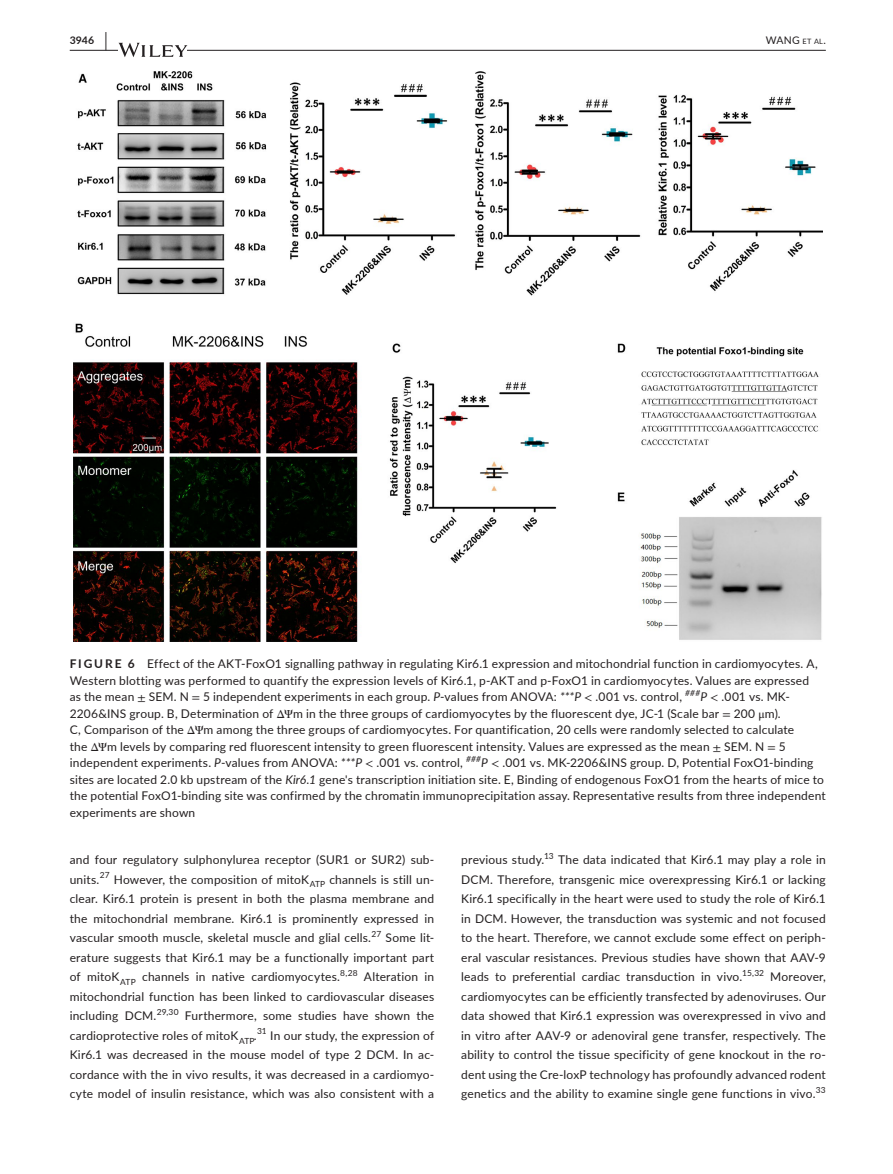
<style>
.page{position:relative;width:893px;height:1174px;background:#fff}
.page>*{position:absolute;margin:0;border:0;box-sizing:border-box;transform-origin:0 0}
.t1{font:12px/19.5px "Lato";letter-spacing:.015em;color:#231f20;text-align:justify}
.t2{font:10.5px "Lato";color:#231f20}
.t3{font:700 10.5px "Lato";color:#231f20}
.s1{font-size:19.5px}
.s2{font-size:7.35px}
.s3{font-weight:700}
.s4{font-family:"STIX"}
.s5{font-style:italic}
</style>
<div class="page">
<hr style="left:70px;top:50px;width:756px;height:1px;background:#231f20">
<svg style="left:119px;top:43px;width:68px;height:14px"></svg>
<img style="left:74px;top:72px;width:748px;height:569px">
<p class="t3" style="left:70px;top:33px;width:39px">3946 <span class="s1">|</span></p>
<p class="t2" style="left:766px;top:33px;width:61px">WANG <span class="s2">et al</span>.</p>
<p class="t1" style="left:70px;top:655px;width:758px;line-height:16.5px;text-align:left"><span class="s3">FIGURE 6</span> Effect of the AKT-FoxO1 signalling pathway in regulating Kir6.1 expression and mitochondrial function in cardiomyocytes. A, Western blotting was performed to quantify the expression levels of Kir6.1, p-AKT and p-FoxO1 in cardiomyocytes. Values are expressed<br>as the mean <span class="s4">±</span> SEM. N <span class="s4">=</span> 5 independent experiments in each group. <span class="s5">P</span>-values from ANOVA: <span class="s5">***P</span> <span class="s4">&lt;</span> .001 vs. control, <sup>###</sup><span class="s5">P</span> <span class="s4">&lt;</span> .001 vs. MK-2206&amp;INS group. B, Determination of <span class="s4">ΔΨ</span>m in the three groups of cardiomyocytes by the fluorescent dye, JC‑1 (Scale bar <span class="s4">=</span> 200 <span class="s4">μ</span>m).<br>C, Comparison of the <span class="s4">ΔΨ</span>m among the three groups of cardiomyocytes. For quantification, 20 cells were randomly selected to calculate<br>the <span class="s4">ΔΨ</span>m levels by comparing red fluorescent intensity to green fluorescent intensity. Values are expressed as the mean <span class="s4">±</span> SEM. N <span class="s4">=</span> 5 independent experiments. <span class="s5">P</span>-values from ANOVA: <span class="s5">***P</span> <span class="s4">&lt;</span> .001 vs. control, <sup>###</sup><span class="s5">P</span> <span class="s4">&lt;</span> .001 vs. MK-2206&amp;INS group. D, Potential FoxO1-binding sites are located 2.0 kb upstream of the <span class="s5">Kir6.1</span> gene's transcription initiation site. E, Binding of endogenous FoxO1 from the hearts of mice to the potential FoxO1-binding site was confirmed by the chromatin immunoprecipitation assay. Representative results from three independent</p>
<p class="t1" style="left:70px;top:849px;width:366px">and four regulatory sulphonylurea receptor (SUR1 or SUR2) sub&shy;units.<sup>27</sup> However, the composition of mitoK<sub>ATP</sub> channels is still un&shy;clear. Kir6.1 protein is present in both the plasma membrane and the mitochondrial membrane. Kir6.1 is prominently expressed in vascular smooth muscle, skeletal muscle and glial cells.<sup>27</sup> Some lit&shy;erature suggests that Kir6.1 may be a functionally important part of mitoK<sub>ATP</sub> channels in native cardiomyocytes.<sup>8,28</sup> Alteration in mitochondrial function has been linked to cardiovascular diseases including DCM.<sup>29,30</sup> Furthermore, some studies have shown the cardioprotective roles of mitoK<sub>ATP</sub>.<sup>31</sup> In our study, the expression of Kir6.1 was decreased in the mouse model of type 2 DCM. In ac&shy;cordance with the in vivo results, it was decreased in a cardiomyo&shy;cyte model of insulin resistance, which was also consistent with a</p>
<p class="t1" style="left:461px;top:849px;width:366px">previous study.<sup>13</sup> The data indicated that Kir6.1 may play a role in DCM. Therefore, transgenic mice overexpressing Kir6.1 or lacking Kir6.1 specifically in the heart were used to study the role of Kir6.1 in DCM. However, the transduction was systemic and not focused to the heart. Therefore, we cannot exclude some effect on periph&shy;eral vascular resistances. Previous studies have shown that AAV-9 leads to preferential cardiac transduction in vivo.<sup>15,32</sup> Moreover, cardiomyocytes can be efficiently transfected by adenoviruses. Our data showed that Kir6.1 expression was overexpressed in vivo and in vitro after AAV-9 or adenoviral gene transfer, respectively. The ability to control the tissue specificity of gene knockout in the ro&shy;dent using the Cre-loxP technology has profoundly advanced rodent genetics and the ability to examine single gene functions in vivo.<sup>33</sup></p>
</div>
